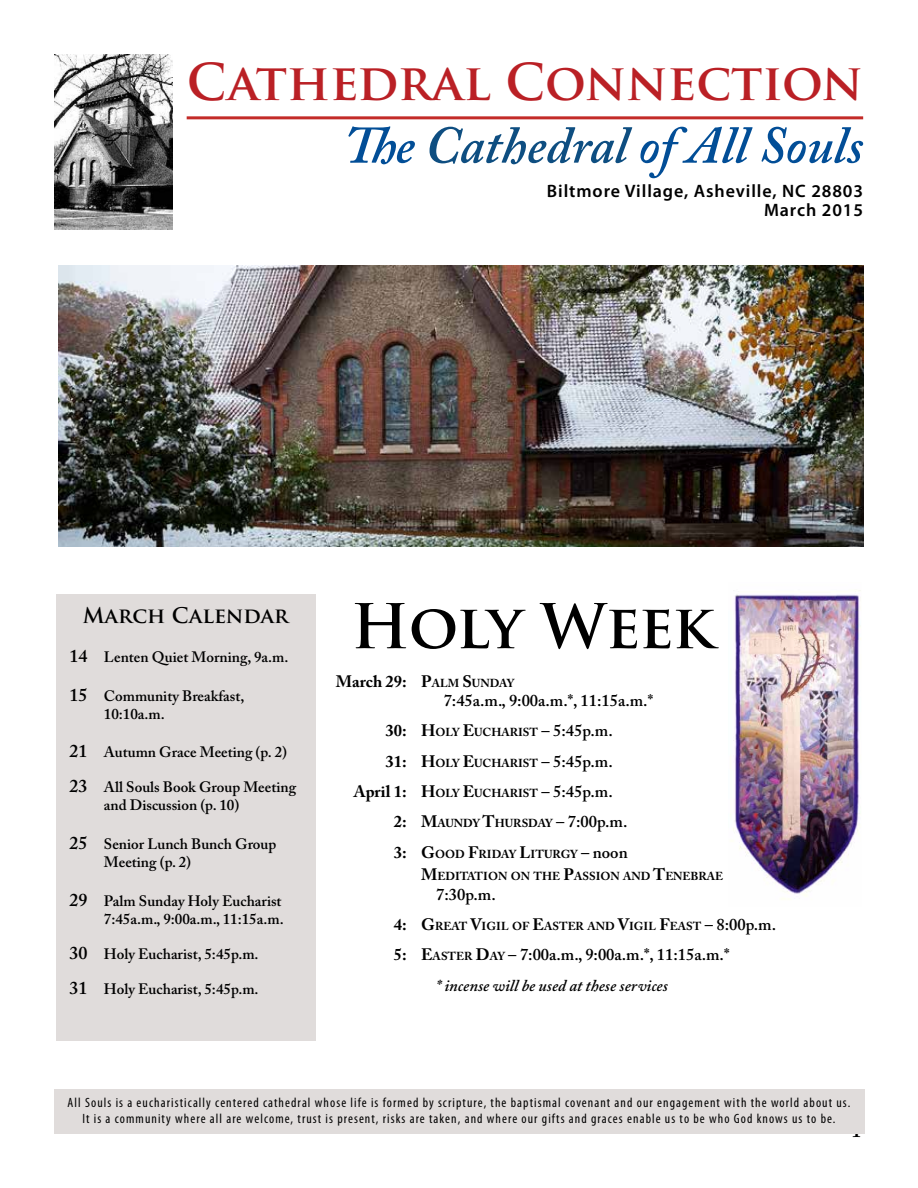
<style>
.page{position:relative;width:918px;height:1188px;background:#fff}
.page>*{position:absolute;margin:0;border:0;box-sizing:border-box;transform-origin:0 0}
.t1{font:700 60px "Trajan Pro";letter-spacing:-.02em;color:#000}
.t2{font:italic 600 52.5px "Adobe Caslon Pro";color:#024e97}
.t3{font:700 49.5px "Trajan Pro";color:#ba2025}
.t4{font:700 21px "Trajan Pro";color:#000}
.t5{font:600 21px "Adobe Caslon Pro";color:#000}
.t6{font:600 18px/20px "Myriad Pro";letter-spacing:.05em;color:#000;text-align:right}
.t7{font:italic 600 16.5px/30.3px "Adobe Caslon Pro";color:#000}
.t8{font:600 16.5px/19.5px "Adobe Caslon Pro";color:#000}
.t9{font:600 15px/18px "Adobe Caslon Pro";color:#000}
.t10{font:condensed 13.5px/16.5px "Myriad Pro";letter-spacing:.08em;color:#000;text-align:center}
.t11{font:700 11.55px/22.8px "Adobe Caslon Pro";color:#000}
.s1{color:#0e4e81}
.s2{font-size:18px}
.s3{font-weight:700}
.s4{font-weight:700;font-size:11.55px}
.s5{font-size:16.5px}
.s6{font-weight:600;font-size:16.5px}
.s7{font-weight:700;font-style:normal}
.s8{font-weight:700;font-style:normal;font-size:11.55px}
.s9{font-style:normal}
</style>
<div class="page">
<img style="left:55px;top:54px;width:117px;height:176px">
<hr style="left:187px;top:116px;width:676px;height:3px;background:#c32b28">
<div style="left:54px;top:1090px;width:810px;height:44px;background:#e0dcdb"></div>
<div style="left:56px;top:594px;width:259px;height:446px;background:#e0dcdb"></div>
<img style="left:58px;top:266px;width:805px;height:280px">
<img style="left:733px;top:590px;width:128px;height:310px">
<h3 class="t3" style="left:187px;top:51px;width:678px">Cathedral Connection</h3>
<h2 class="t2" style="left:344px;top:114px;width:521px">The <span class="s1">Cathedral</span> of All Souls</h2>
<p class="t6" style="left:547px;top:180px;width:318px">Biltmore Village, Asheville, NC 28803<br>March 2015</p>
<h3 class="t4" style="left:83px;top:603px;width:207px">March Calendar</h3>
<p class="t9" style="left:69px;top:648px;width:221px"><span class="s2">14</span> Lenten Quiet Morning, 9a.m.</p>
<p class="t9" style="left:104px;top:686px;width:142px;text-indent:-34px"><span class="s2">15</span> Community Breakfast,<br>10:10a.m.</p>
<p class="t9" style="left:69px;top:743px;width:219px"><span class="s2">21</span> Autumn Grace Meeting (p. 2)</p>
<p class="t9" style="left:104px;top:778px;width:194px;text-indent:-34px"><span class="s2">23</span> All Souls Book Group Meeting and Discussion (p. 10)</p>
<p class="t9" style="left:104px;top:835px;width:174px;text-indent:-34px"><span class="s2">25</span> Senior Lunch Bunch Group<br>Meeting (p. 2)</p>
<p class="t9" style="left:69px;top:892px;width:216px;text-align:right"><span class="s2">29</span> Palm Sunday Holy Eucharist<br>7:45a.m., 9:00a.m., 11:15a.m.</p>
<p class="t9" style="left:69px;top:945px;width:191px"><span class="s2">30</span> Holy Eucharist, 5:45p.m.</p>
<p class="t9" style="left:69px;top:980px;width:191px"><span class="s2">31</span> Holy Eucharist, 5:45p.m.</p>
<h1 class="t1" style="left:351px;top:589px;width:364px">Holy Week</h1>
<p class="t8" style="left:444px;top:671px;width:211px;text-indent:-108px"><span class="s3">March 29:</span> <span class="s3">P</span><span class="s4">ALM</span> <span class="s3">S</span><span class="s4">UNDAY<br></span>7:45a.m., 9:00a.m.*, 11:15a.m.*</p>
<p class="t11" style="left:386px;top:721px;width:229px"><span class="s5">30</span><span class="s5">: H</span>OLY <span class="s5">E</span>UCHARIST <span class="s6">– 5:45p.m.</span></p>
<p class="t11" style="left:386px;top:751px;width:229px"><span class="s5">31</span><span class="s5">: H</span>OLY <span class="s5">E</span>UCHARIST <span class="s6">– 5:45p.m.</span></p>
<p class="t11" style="left:354px;top:782px;width:261px"><span class="s5">April 1</span><span class="s5">: H</span>OLY <span class="s5">E</span>UCHARIST <span class="s6">– 5:45p.m.</span></p>
<p class="t11" style="left:394px;top:812px;width:235px"><span class="s5">2: M</span>AUNDY <span class="s5">T</span>HURSDAY <span class="s6">– 7:00p.m.</span></p>
<p class="t11" style="left:421px;top:842px;width:303px;text-indent:-27px"><span class="s5">3: G</span>OOD <span class="s5">F</span>RIDAY <span class="s5">L</span>ITURGY <span class="s6">– noon<br></span><span class="s5">M</span>EDITATION ON THE <span class="s5">P</span>ASS ION AND <span class="s5">T</span>ENEBRAE</p>
<p class="t8" style="left:436px;top:884px;width:61px">7:30p.m.</p>
<p class="t11" style="left:394px;top:915px;width:384px"><span class="s5">4: G</span>REAT <span class="s5">V</span>IGIL OF <span class="s5">E</span>ASTER AND <span class="s5">V</span>IGIL <span class="s5">F</span>EAST <span class="s6">– 8:00p.m.</span></p>
<p class="t7" style="left:436px;top:940px;width:295px;text-indent:-42px"><span class="s7">5: E</span><span class="s8">ASTER</span> <span class="s7">D</span><span class="s8">AY</span> <span class="s9">– 7:00a.m., 9:00a.m.*, 11:15a.m.* </span>* incense will be used at these services</p>
<p class="t10" style="left:68px;top:1094px;width:784px">All Souls is a eucharistically centered cathedral whose life is formed by scripture, the baptismal covenant and our engagement with the world about us.<br>It is a community where all are welcome, trust is present, risks are taken, and where our gifts and graces enable us to be who God knows us to be.</p>
<h3 class="t5" style="left:851px;top:1118px;width:12px">1</h3>
</div>
